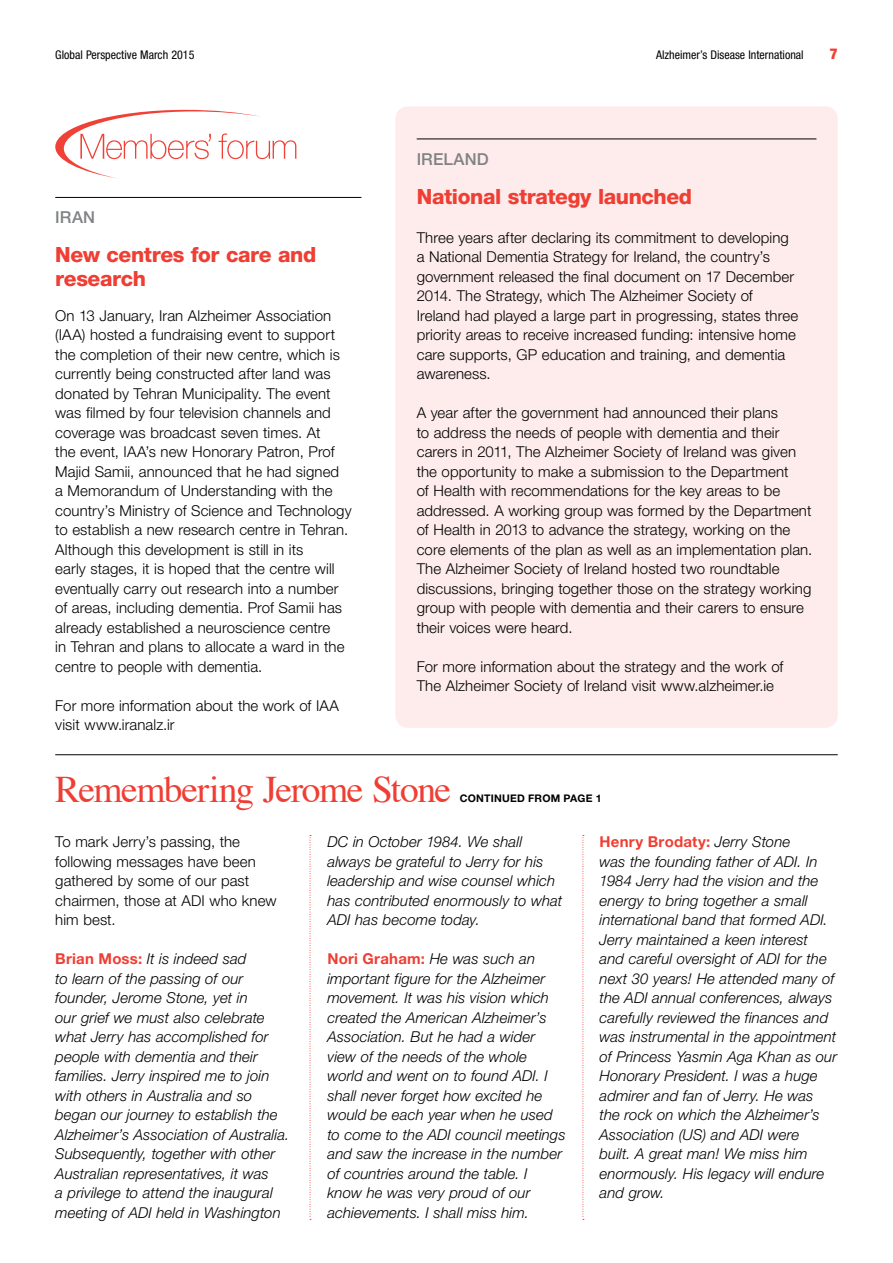
<style>
.page{position:relative;width:893px;height:1263px;background:#fff}
.page>*{position:absolute;margin:0;border:0;box-sizing:border-box;transform-origin:0 0}
.t1{font:37.5px "Times";letter-spacing:-.04em;color:#ef3e33}
.t2{font:800 21px/24px "Helvetica Neue LT Pro";letter-spacing:-.01em;color:#ef3e33}
.t3{font:500 16.5px "Helvetica Neue LT Pro";letter-spacing:.01em;color:#808285}
.t4{font:300 15px/19.5px "Helvetica Neue LT Pro";letter-spacing:.005em;color:#000}
.t5{font:italic 300 15px/19.5px "Helvetica Neue LT Pro";letter-spacing:.005em;color:#000}
.t6{font:900 condensed 15px "Helvetica Neue LT Pro";color:#ef4135}
.t7{font:condensed 12px "Helvetica Neue LT Pro";color:#000}
.t8{font:700 10.5px "Helvetica Neue LT Pro";color:#000}
.s1{font-weight:700;font-style:normal;color:#ef3e33}
</style>
<div class="page">
<div style="left:395px;top:106px;width:443px;height:622px;background:#fdeceb;border-radius:13px"></div>
<hr style="left:417px;top:139px;width:399px;height:1px;background:#000">
<svg style="left:55px;top:110px;width:241px;height:69px"></svg>
<hr style="left:55px;top:754px;width:783px;height:1px;background:#000">
<hr style="left:55px;top:197px;width:306px;height:1px;background:#000">
<svg style="left:310px;top:835px;width:1px;height:385px"></svg>
<svg style="left:583px;top:835px;width:1px;height:385px"></svg>
<p class="t7" style="left:55px;top:48px;width:141px">Global Perspective March 2015</p>
<p class="t7" style="left:656px;top:48px;width:149px">Alzheimer’s Disease International</p>
<p class="t6" style="left:830px;top:45px;width:9px">7</p>
<p class="t3" style="left:55px;top:208px;width:41px">IRAN</p>
<h2 class="t2" style="left:55px;top:243px;width:262px">New centres for care and research</h2>
<p class="t4" style="left:55px;top:305px;width:298px">On 13 January, Iran Alzheimer Association (IAA) hosted a fundraising event to support the completion of their new centre, which is currently being constructed after land was donated by Tehran Municipality. The event was filmed by four television channels and coverage was broadcast seven times. At<br>the event, IAA’s new Honorary Patron, Prof Majid Samii, announced that he had signed<br>a Memorandum of Understanding with the country’s Ministry of Science and Technology to establish a new research centre in Tehran.<br>Although this development is still in its<br>early stages, it is hoped that the centre will eventually carry out research into a number of areas, including dementia. Prof Samii has already established a neuroscience centre<br>in Tehran and plans to allocate a ward in the centre to people with dementia.</p>
<p class="t4" style="left:55px;top:695px;width:285px">For more information about the work of IAA visit www.iranalz.ir</p>
<p class="t3" style="left:417px;top:149px;width:72px">IRELAND</p>
<h2 class="t2" style="left:417px;top:184px;width:277px">National strategy launched</h2>
<p class="t4" style="left:417px;top:227px;width:383px">Three years after declaring its commitment to developing a National Dementia Strategy for Ireland, the country’s government released the final document on 17 December 2014. The Strategy, which The Alzheimer Society of Ireland had played a large part in progressing, states three priority areas to receive increased funding: intensive home care supports, GP education and training, and dementia awareness.</p>
<p class="t4" style="left:417px;top:403px;width:397px">A year after the government had announced their plans<br>to address the needs of people with dementia and their carers in 2011, The Alzheimer Society of Ireland was given the opportunity to make a submission to the Department<br>of Health with recommendations for the key areas to be addressed. A working group was formed by the Department of Health in 2013 to advance the strategy, working on the core elements of the plan as well as an implementation plan.<br>The Alzheimer Society of Ireland hosted two roundtable discussions, bringing together those on the strategy working group with people with dementia and their carers to ensure their voices were heard.</p>
<p class="t4" style="left:417px;top:656px;width:368px">For more information about the strategy and the work of<br>The Alzheimer Society of Ireland visit www.alzheimer.ie</p>
<h1 class="t1" style="left:55px;top:754px;width:397px">Remembering Jerome Stone</h1>
<p class="t8" style="left:460px;top:792px;width:17px">Continued</p>
<p class="t8" style="left:528px;top:792px;width:9px">from</p>
<p class="t8" style="left:564px;top:792px;width:16px">Page</p>
<p class="t8" style="left:596px;top:792px;width:7px">1</p>
<p class="t4" style="left:55px;top:832px;width:223px">To mark Jerry’s passing, the following messages have been gathered by some of our past chairmen, those at ADI who knew him best.</p>
<p class="t5" style="left:55px;top:949px;width:236px"><span class="s1">Brian Moss:</span> It is indeed sad<br>to learn of the passing of our founder, Jerome Stone, yet in<br>our grief we must also celebrate what Jerry has accomplished for people with dementia and their families. Jerry inspired me to join with others in Australia and so began our journey to establish the<br>Alzheimer’s Association of Australia.<br>Subsequently, together with other<br>Australian representatives, it was<br>a privilege to attend the inaugural meeting of ADI held in Washington</p>
<p class="t5" style="left:327px;top:832px;width:236px">DC in October 1984. We shall always be grateful to Jerry for his leadership and wise counsel which has contributed enormously to what<br>ADI has become today.</p>
<p class="t5" style="left:327px;top:949px;width:240px"><span class="s1">Nori Graham:</span> He was such an important figure for the Alzheimer movement. It was his vision which created the American Alzheimer’s<br>Association. But he had a wider view of the needs of the whole world and went on to found ADI. I shall never forget how excited he would be each year when he used to come to the ADI council meetings and saw the increase in the number of countries around the table. I know he was very proud of our achievements. I shall miss him.</p>
<p class="t5" style="left:600px;top:832px;width:239px"><span class="s1">Henry Brodaty:</span> Jerry Stone<br>was the founding father of ADI. In<br>1984 Jerry had the vision and the energy to bring together a small international band that formed ADI.<br>Jerry maintained a keen interest<br>and careful oversight of ADI for the next 30 years! He attended many of the ADI annual conferences, always carefully reviewed the finances and was instrumental in the appointment of Princess Yasmin Aga Khan as our<br>Honorary President. I was a huge admirer and fan of Jerry. He was the rock on which the Alzheimer’s<br>Association (US) and ADI were<br>built. A great man! We miss him enormously. His legacy will endure and grow.</p>
</div>
